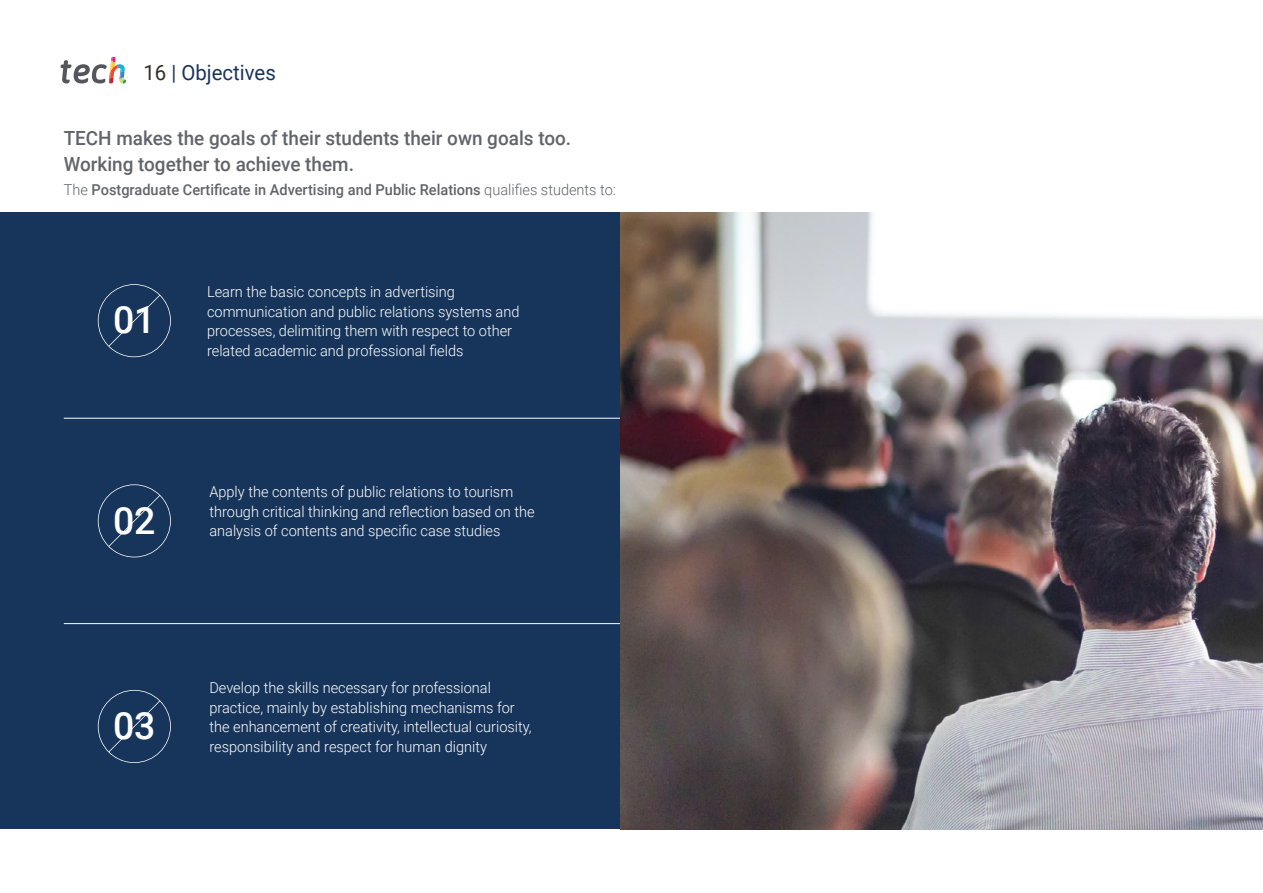
<style>
.page{position:relative;width:1263px;height:893px;background:#fff}
.page>*{position:absolute;margin:0;border:0;box-sizing:border-box;transform-origin:0 0}
.t1{font:500 37.5px "Roboto";color:#fff}
.t2{font:21px "Roboto";color:#1a355c}
.t3{font:500 19.5px/25.5px "Roboto";color:#61646a}
.t4{font:300 15px/19.5px "Roboto";color:#fff}
.t5{font:500 15px "Roboto";color:#61646a}
.s1{color:#312e20}
.s2{font-weight:300}
</style>
<div class="page">
<div style="left:0;top:213px;width:621px;height:616px;background:#17355b"></div>
<svg style="left:61px;top:57px;width:65px;height:27px"></svg>
<svg style="left:98px;top:284px;width:73px;height:73px"></svg>
<svg style="left:98px;top:690px;width:73px;height:73px"></svg>
<svg style="left:98px;top:484px;width:73px;height:73px"></svg>
<hr style="left:64px;top:418px;width:1199px;height:1px;background:#fff">
<hr style="left:64px;top:623px;width:1199px;height:1px;background:#fff">
<img style="left:621px;top:213px;width:642px;height:616px">
<h2 class="t2" style="left:144px;top:57px;width:134px"><span class="s1">16</span> | Objectives</h2>
<h3 class="t3" style="left:64px;top:125px;width:509px">TECH makes the goals of their students their own goals too.<br>Working together to achieve them.</h3>
<p class="t5" style="left:64px;top:179px;width:554px"><span class="s2">The</span> Postgraduate Certificate in Advertising and Public Relations <span class="s2">qualifies students to:</span></p>
<h1 class="t1" style="left:113px;top:294px;width:44px">01</h1>
<h1 class="t1" style="left:113px;top:494px;width:44px">02</h1>
<p class="t4" style="left:207px;top:281px;width:314px">Learn the basic concepts in advertising communication and public relations systems and processes, delimiting them with respect to other related academic and professional fields</p>
<p class="t4" style="left:209px;top:482px;width:327px">Apply the contents of public relations to tourism through critical thinking and reflection based on the</p>
<p class="t4" style="left:209px;top:521px;width:293px">analysis of contents and specific case studies</p>
<h1 class="t1" style="left:113px;top:699px;width:44px">03</h1>
<p class="t4" style="left:209px;top:677px;width:324px">Develop the skills necessary for professional practice, mainly by establishing mechanisms for the enhancement of creativity, intellectual curiosity, responsibility and respect for human dignity</p>
</div>
